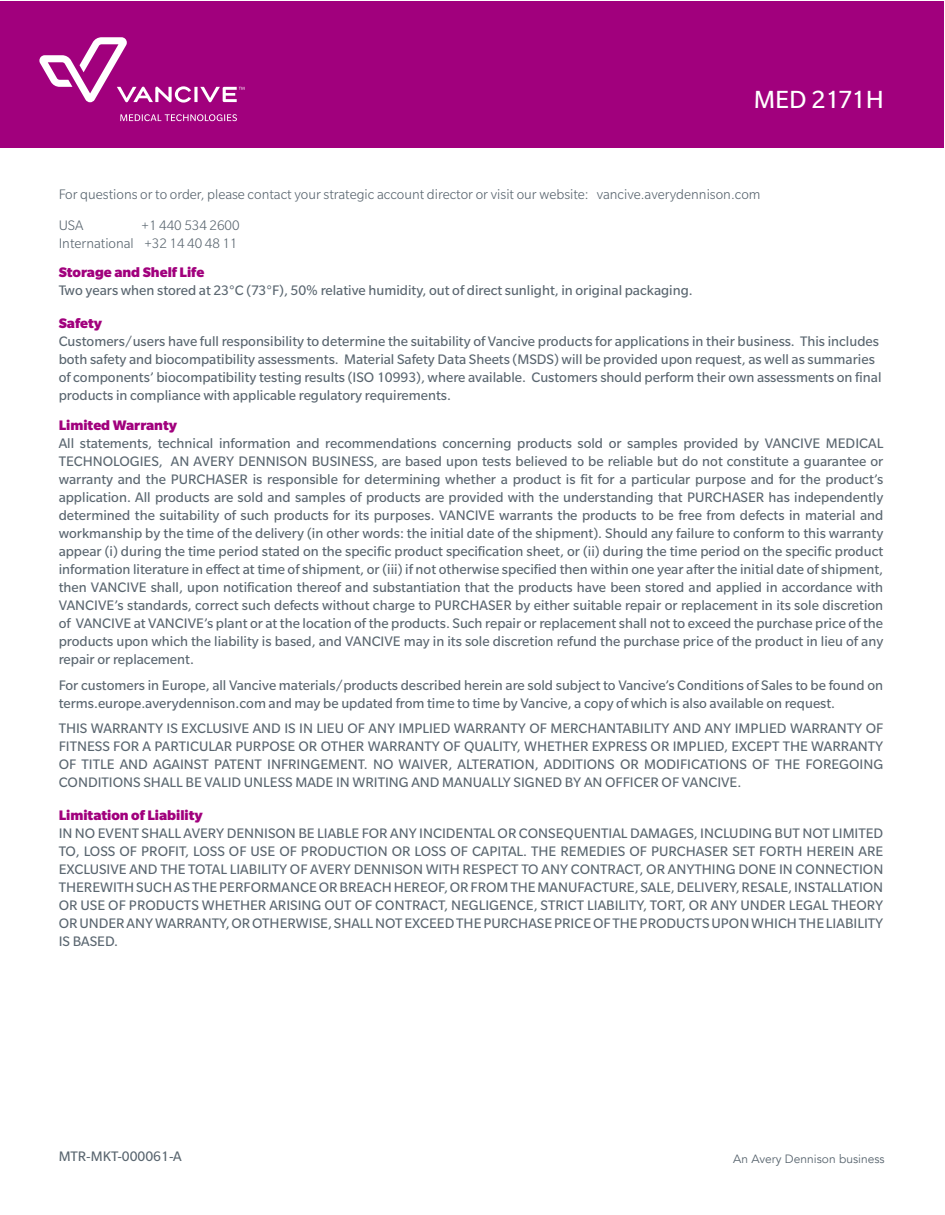
<style>
.page{position:relative;width:945px;height:1215px;background:#fff}
.page>*{position:absolute;margin:0;border:0;box-sizing:border-box;transform-origin:0 0}
.t1{font:27px "Slate Std";color:#fff}
.body_copy_small{font:15px/18px "Slate Std";color:#5a6670;text-align:justify}
.Subhead__black{font:15px/18px "Slate Std";color:#5a6670}
.t2{font:300 15px/31.5px "Slate Std";color:#5a6670}
.body_copy_small-2{font:900 15px "Slate Std";color:#a1007d}
.t3{font:12px "Avenir";color:#5a6670}
.s1{font-weight:900;color:#a1007d}
</style>
<div class="page">
<div style="left:1px;top:1px;width:943px;height:146px;background:#a1007d"></div>
<svg style="left:120px;top:114px;width:117px;height:7px"></svg>
<svg style="left:39px;top:37px;width:205px;height:66px"></svg>
<p class="t1" style="left:754px;top:86px;width:132px">MED 2171H</p>
<p class="t2" style="left:59px;top:178px;width:703px">For questions or to order, please contact your strategic account director or visit our website: vancive.averydennison.com<br>USA</p>
<p class="t2" style="left:59px;top:217px;width:182px;line-height:18px;text-align:right">+1 440 534 2600<br>International +32 14 40 48 11</p>
<p class="Subhead__black" style="left:59px;top:263px;width:636px"><span class="s1">Storage and Shelf Life<br></span>Two years when stored at 23°C (73°F), 50% relative humidity, out of direct sunlight, in original packaging.</p>
<p class="Subhead__black" style="left:59px;top:314px;width:824px"><span class="s1">Safety<br></span>Customers/users have full responsibility to determine the suitability of Vancive products for applications in their business. This includes both safety and biocompatibility assessments. Material Safety Data Sheets (MSDS) will be provided upon request, as well as summaries of components’ biocompatibility testing results (ISO 10993), where available. Customers should perform their own assessments on final products in compliance with applicable regulatory requirements.</p>
<p class="body_copy_small-2" style="left:59px;top:417px;width:120px">Limited Warranty</p>
<p class="body_copy_small" style="left:59px;top:435px;width:826px">All statements, technical information and recommendations concerning products sold or samples provided by VANCIVE MEDICAL TECHNOLOGIES, AN AVERY DENNISON BUSINESS, are based upon tests believed to be reliable but do not constitute a guarantee or warranty and the PURCHASER is responsible for determining whether a product is fit for a particular purpose and for the product’s application. All products are sold and samples of products are provided with the understanding that PURCHASER has independently determined the suitability of such products for its purposes. VANCIVE warrants the products to be free from defects in material and workmanship by the time of the delivery (in other words: the initial date of the shipment). Should any failure to conform to this warranty appear (i) during the time period stated on the specific product specification sheet, or (ii) during the time period on the specific product information literature in effect at time of shipment, or (iii) if not otherwise specified then within one year after the initial date of shipment, then VANCIVE shall, upon notification thereof and substantiation that the products have been stored and applied in accordance with VANCIVE’s standards, correct such defects without charge to PURCHASER by either suitable repair or replacement in its sole discretion of VANCIVE at VANCIVE’s plant or at the location of the products. Such repair or replacement shall not to exceed the purchase price of the products upon which the liability is based, and VANCIVE may in its sole discretion refund the purchase price of the product in lieu of any repair or replacement.</p>
<p class="body_copy_small" style="left:59px;top:676px;width:826px">For customers in Europe, all Vancive materials/products described herein are sold subject to Vancive’s Conditions of Sales to be found on terms.europe.averydennison.com and may be updated from time to time by Vancive, a copy of which is also available on request.</p>
<p class="body_copy_small" style="left:59px;top:720px;width:826px">THIS WARRANTY IS EXCLUSIVE AND IS IN LIEU OF ANY IMPLIED WARRANTY OF MERCHANTABILITY AND ANY IMPLIED WARRANTY OF FITNESS FOR A PARTICULAR PURPOSE OR OTHER WARRANTY OF QUALITY, WHETHER EXPRESS OR IMPLIED, EXCEPT THE WARRANTY OF TITLE AND AGAINST PATENT INFRINGEMENT. NO WAIVER, ALTERATION, ADDITIONS OR MODIFICATIONS OF THE FOREGOING CONDITIONS SHALL BE VALID UNLESS MADE IN WRITING AND MANUALLY SIGNED BY AN OFFICER OF VANCIVE.</p>
<p class="body_copy_small-2" style="left:59px;top:807px;width:146px">Limitation of Liability</p>
<p class="body_copy_small" style="left:59px;top:825px;width:826px">IN NO EVENT SHALL AVERY DENNISON BE LIABLE FOR ANY INCIDENTAL OR CONSEQUENTIAL DAMAGES, INCLUDING BUT NOT LIMITED TO, LOSS OF PROFIT, LOSS OF USE OF PRODUCTION OR LOSS OF CAPITAL. THE REMEDIES OF PURCHASER SET FORTH HEREIN ARE EXCLUSIVE AND THE TOTAL LIABILITY OF AVERY DENNISON WITH RESPECT TO ANY CONTRACT, OR ANYTHING DONE IN CONNECTION THEREWITH SUCH AS THE PERFORMANCE OR BREACH HEREOF, OR FROM THE MANUFACTURE, SALE, DELIVERY, RESALE, INSTALLATION OR USE OF PRODUCTS WHETHER ARISING OUT OF CONTRACT, NEGLIGENCE, STRICT LIABILITY, TORT, OR ANY UNDER LEGAL THEORY OR UNDER ANY WARRANTY, OR OTHERWISE, SHALL NOT EXCEED THE PURCHASE PRICE OF THE PRODUCTS UPON WHICH THE LIABILITY IS BASED.</p>
<p class="Subhead__black" style="left:59px;top:1148px;width:125px">MTR-MKT-000061-A</p>
<p class="t3" style="left:733px;top:1152px;width:153px">An Avery Dennison business</p>
</div>
